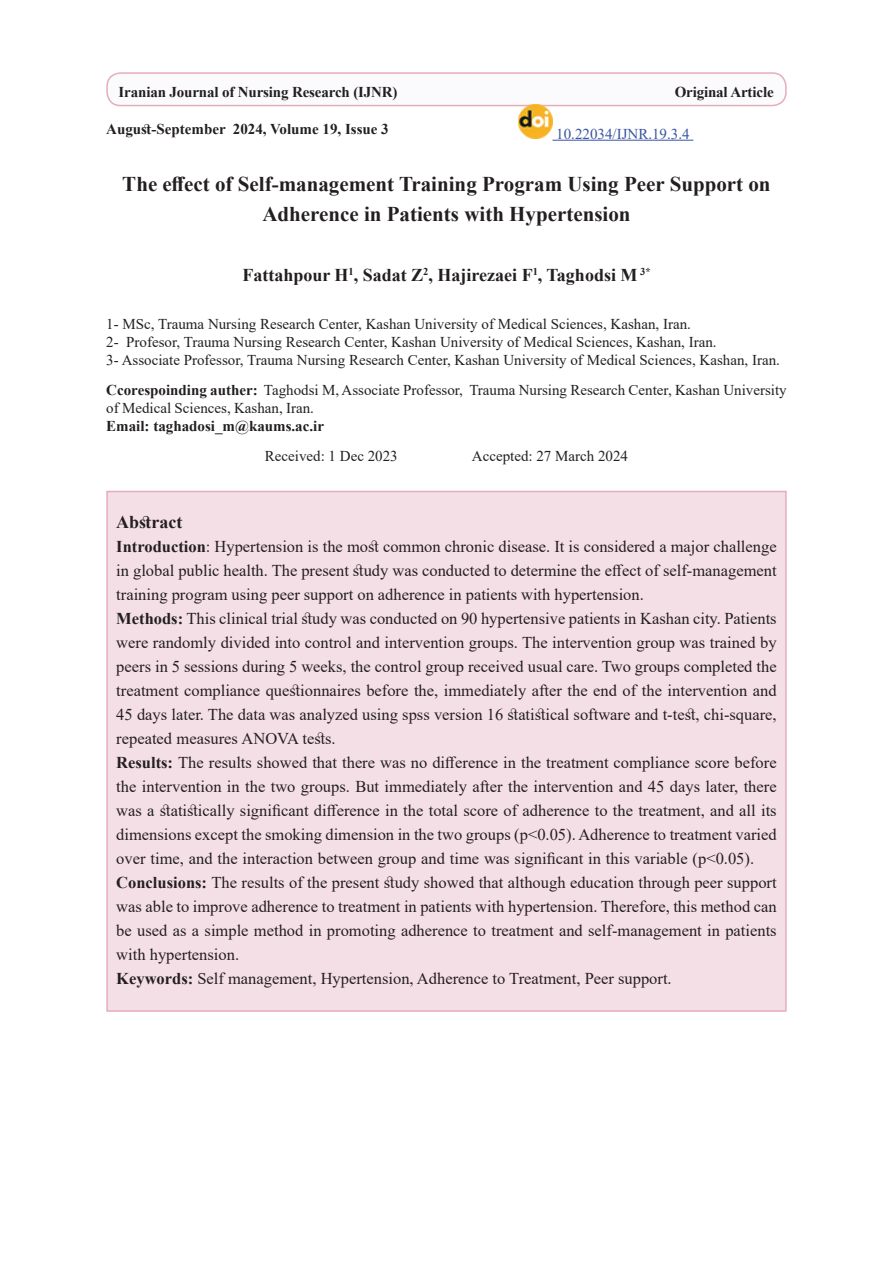
<style>
.page{position:relative;width:893px;height:1263px;background:#fff}
.page>*{position:absolute;margin:0;border:0;box-sizing:border-box;transform-origin:0 0}
.t1{font:700 21px/30px "Times New Roman";color:#231f20;text-align:center}
.t2{font:700 18px "Times New Roman";color:#231f20}
.t3{font:16.5px/24px "Times New Roman";color:#231f20}
.t4{font:15px/18px "Times New Roman";color:#231f20}
.t5{font:700 15px "Times New Roman";letter-spacing:-.01em;color:#231f20}
.t6{font:15px "Times New Roman";color:#3853a3}
.t7{font:700 10.5px "Times New Roman";color:#231f20}
.s1{font-weight:700}
</style>
<div class="page">
<div style="left:107px;top:491px;width:679px;height:520px;background:#f5dfe6"></div>
<div style="left:106px;top:491px;width:681px;height:521px;border:2px solid #e4adbc"></div>
<div style="left:107px;top:73px;width:679px;height:33px;background:#fbfafc;border-radius:14px"></div>
<div style="left:106px;top:72px;width:681px;height:34px;border:2px solid #e4adbc;border-radius:14px"></div>
<hr style="left:552px;top:140px;width:141px;height:1px;background:#3853a3">
<img style="left:519px;top:105px;width:33px;height:34px">
<p class="t5" style="left:119px;top:82px;width:280px">Iranian Journal of Nursing Research (IJNR)</p>
<p class="t5" style="left:675px;top:82px;width:100px">Original Article</p>
<p class="t5" style="left:106px;top:119px;width:121px">August-September</p>
<p class="t1" style="left:122px;top:168px;width:650px">The effect of Self-management Training Program Using Peer Support on<br>Adherence in Patients with Hypertension</p>
<p class="t5" style="left:233px;top:119px;width:157px">2024, Volume 19, Issue 3</p>
<p class="t6" style="left:556px;top:123px;width:135px">10.22034/IJNR.19.3.4</p>
<p class="t7" style="left:423px;top:264px;width:7px">2</p>
<p class="t7" style="left:533px;top:264px;width:7px">1</p>
<p class="t7" style="left:640px;top:264px;width:12px">*3</p>
<p class="t7" style="left:349px;top:264px;width:7px">1</p>
<p class="t2" style="left:242px;top:262px;width:397px">Fattahpour H , Sadat Z , Hajirezaei F , Taghodsi M</p>
<p class="t4" style="left:126px;top:314px;width:592px;text-indent:-20px">1- MSc, Trauma Nursing Research Center, Kashan University of Medical Sciences, Kashan, Iran.<br>Profesor, Trauma Nursing Research Center, Kashan University of Medical Sciences, Kashan, Iran.</p>
<p class="t4" style="left:106px;top:332px;width:675px">2-<br>3- Associate Professor, Trauma Nursing Research Center, Kashan University of Medical Sciences, Kashan, Iran.</p>
<p class="t4" style="left:106px;top:380px;width:682px"><span class="s1">Ccorespoinding auther:</span> Taghodsi M, Associate Professor, Trauma Nursing Research Center, Kashan University of Medical Sciences, Kashan, Iran.</p>
<p class="t5" style="left:106px;top:415px;width:219px">Email: taghadosi m_ @kaums.ac i r.</p>
<p class="t4" style="left:472px;top:446px;width:158px">Accepted: 27 March 2024</p>
<p class="t4" style="left:265px;top:446px;width:134px">Received 1: Dec 2023</p>
<p class="t2" style="left:116px;top:509px;width:68px">Abstract</p>
<p class="t3" style="left:116px;top:534px;width:662px"><span class="s1">Introduction</span>: Hypertension is the most common chronic disease It. is considered a major challenge in global public health. The present study was conducted to determine the effect of self-management training program using peer support on adherence in patients with hypertension.<br><span class="s1">Methods:</span> This clinical trial study was conducted on 90 hypertensive patients in Kashan city. Patients were randomly divided into control and intervention groups. The intervention group was trained by peers in 5 sessions during 5 weeks, the control group received usual care. Two groups completed the treatment compliance questionnaires before the, immediately after the end of the intervention and 45 days later. The data was analyzed using spss version 16 statistical software and -t test, chi-square, repeated measures ANOVA tests.<br><span class="s1">Results:</span> The results showed that there was no difference in the treatment compliance score before the intervention in the two groups. But immediately after the intervention and 45 days later, there was a statistically significant difference in the total score of adherence to the treatment, and all its dimensions except the smoking dimension in the two groups &lt;p( 0.05 .) Adherence to treatment varied over time, and the interaction between group and time was significant in this variable ( &gt;p 0.05 .( <span class="s1">Conclusions:</span> The results of the present study showed that although education through peer support was able to improve adherence to treatment in patients with hypertension. Therefore, this method can be used as a simple method in promoting adherence to treatment and self-management in patients with hypertension.<br><span class="s1">Keywords:</span> Self management, Hypertension, Adherence to Treatment, Peer support.</p>
</div>
